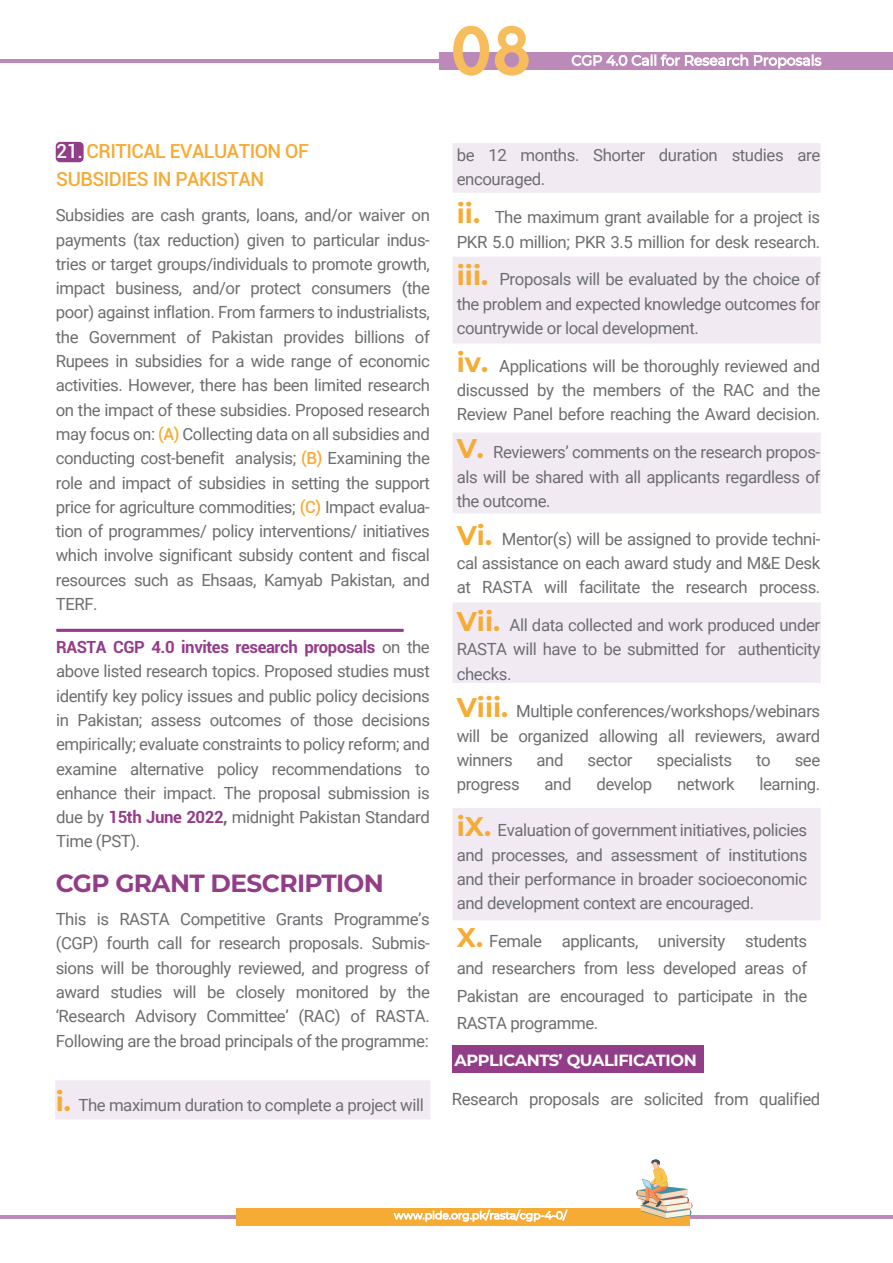
<style>
.page{position:relative;width:893px;height:1263px;background:#fff}
.page>*{position:absolute;margin:0;border:0;box-sizing:border-box;transform-origin:0 0}
.t1{font:700 64.8px "Orkney";color:#f7bd5c}
.t2{font:700 24.9px "Montserrat";letter-spacing:-.025em;color:#933d89}
.t3{font:500 19.5px/27.3px "Roboto";letter-spacing:-.025em;color:#f6ab34}
.t4{font:16.8px/24.3px "Roboto";letter-spacing:-.025em;color:#6d6e71;text-align:justify}
.t5{font:700 16.2px "Montserrat";letter-spacing:-.025em;color:#fff}
.s1{color:#fff}
.s2{font-family:"Montserrat";font-weight:700;font-size:27px;color:#f6ab34}
.s3{font-weight:500;color:#f6ab34}
.s4{font-weight:700;color:#933d89}
.s5{font-weight:700}
</style>
<div class="page">
<div style="left:56px;top:142px;width:28px;height:20px;background:#933d89;border-radius:4px"></div>
<div style="left:452px;top:1045px;width:252px;height:28px;background:#933d89"></div>
<svg style="left:56px;top:629px;width:348px;height:3px"></svg>
<div style="left:453px;top:143px;width:367px;height:49px;background:#f1eaf3"></div>
<div style="left:56px;top:1081px;width:374px;height:38px;background:#f1eaf3"></div>
<div style="left:453px;top:257px;width:367px;height:86px;background:#f1eaf3"></div>
<div style="left:453px;top:433px;width:367px;height:80px;background:#f1eaf3"></div>
<div style="left:453px;top:603px;width:367px;height:80px;background:#f1eaf3"></div>
<div style="left:453px;top:808px;width:367px;height:112px;background:#f1eaf3"></div>
<div style="left:439px;top:53px;width:454px;height:17px;background:#bc8ab8"></div>
<hr style="left:0;top:60px;width:443px;height:3px;background:#bc8ab8">
<hr style="left:0;top:1215px;width:893px;height:3px;background:#bc8ab8">
<div style="left:236px;top:1208px;width:454px;height:18px;background:#f6ab34"></div>
<img style="left:636px;top:1159px;width:57px;height:59px">
<svg style="left:571px;top:54px;width:251px;height:15px"></svg>
<svg style="left:394px;top:1210px;width:173px;height:11px"></svg>
<h1 class="t1" style="left:450px;top:8px;width:83px">08</h1>
<p class="t3" style="left:56px;top:137px;width:254px"><span class="s1">21.</span> CRITICAL EVALUATION OF<br>SUBSIDIES IN PAKISTAN</p>
<p class="t4" style="left:457px;top:142px;width:365px">be 12 months. Shorter duration studies are encouraged.</p>
<p class="t4" style="left:457px;top:205px;width:365px"><span class="s2">ii.</span> The maximum grant available for a project is<br>PKR 5.0 million; PKR 3.5 million for desk research.</p>
<p class="t4" style="left:457px;top:267px;width:365px"><span class="s2">iii.</span> Proposals will be evaluated by the choice of the problem and expected knowledge outcomes for countrywide or local development.</p>
<p class="t4" style="left:457px;top:353px;width:365px"><span class="s2">iv.</span> Applications will be thoroughly reviewed and discussed by the members of the RAC and the Review Panel before reaching the Award decision.</p>
<p class="t4" style="left:457px;top:439px;width:365px"><span class="s2">V.</span> Reviewers’ comments on the research propos&shy;als will be shared with all applicants regardless of the outcome.</p>
<p class="t4" style="left:457px;top:526px;width:365px"><span class="s2">Vi.</span> Mentor(s) will be assigned to provide techni&shy;cal assistance on each award study and M&amp;E Desk at RASTA will facilitate the research process.</p>
<p class="t4" style="left:457px;top:612px;width:365px"><span class="s2">Vii.</span> All data collected and work produced under RASTA will have to be submitted for authenticity checks.</p>
<p class="t4" style="left:457px;top:699px;width:365px"><span class="s2">Viii.</span> Multiple conferences/workshops/webinars will be organized allowing all reviewers, award winners</p>
<p class="t4" style="left:56px;top:203px;width:376px">Subsidies are cash grants, loans, and/or waiver on payments (tax reduction) given to particular indus&shy;tries or target groups/individuals to promote growth, impact business, and/or protect consumers (the poor) against inflation. From farmers to industrialists, the Government of Pakistan provides billions of Rupees in subsidies for a wide range of economic activities. However, there has been limited research on the impact of these subsidies. Proposed research may focus on: <span class="s3">(A)</span> Collecting data on all subsidies and conducting cost-benefit analysis; <span class="s3">(B)</span> Examining the role and impact of subsidies in setting the support price for agriculture commodities; <span class="s3">(C)</span> Impact evalua&shy;tion of programmes/ policy interventions/ initiatives which involve significant subsidy content and fiscal resources such as Ehsaas, Kamyab Pakistan, and TERF.</p>
<p class="t4" style="left:56px;top:634px;width:375px"><span class="s4">RASTA CGP 4.0 invites research proposals</span> on the above listed research topics. Proposed studies must identify key policy issues and public policy decisions in Pakistan; assess outcomes of those decisions empirically; evaluate constraints to policy reform; and examine alternative policy recommendations to enhance their impact. The proposal submission is due by <span class="s4">15th June 2022</span><span class="s5">,</span> midnight Pakistan Standard Time (PST).</p>
<p class="t4" style="left:537px;top:747px;width:29px">and</p>
<p class="t4" style="left:588px;top:747px;width:46px">sector</p>
<p class="t4" style="left:656px;top:747px;width:77px">specialists</p>
<p class="t4" style="left:756px;top:747px;width:16px">to</p>
<p class="t4" style="left:795px;top:747px;width:27px">see</p>
<p class="t4" style="left:457px;top:772px;width:65px">progress</p>
<p class="t4" style="left:545px;top:772px;width:29px">and</p>
<p class="t4" style="left:596px;top:772px;width:57px">develop</p>
<p class="t4" style="left:677px;top:772px;width:59px">network</p>
<p class="t4" style="left:759px;top:772px;width:62px">learning.</p>
<p class="t4" style="left:457px;top:817px;width:352px"><span class="s2">iX.</span> Evaluation of government initiatives, policies and processes, and assessment of institutions and their performance in broader socioeconomic and development context are encouraged.</p>
<p class="t4" style="left:457px;top:927px;width:352px;line-height:27.3px"><span class="s2">X.</span> Female applicants, university students and researchers from less developed areas of Pakistan are encouraged to participate in the RASTA programme.</p>
<p class="t5" style="left:455px;top:1049px;width:244px">APPLICANTS’ QUALIFICATION</p>
<h2 class="t2" style="left:56px;top:865px;width:330px">CGP GRANT DESCRIPTION</h2>
<p class="t4" style="left:56px;top:906px;width:376px">This is RASTA Competitive Grants Programme’s (CGP) fourth call for research proposals. Submis&shy;sions will be thoroughly reviewed, and progress of award studies will be closely monitored by the ‘Research Advisory Committee’ (RAC) of RASTA.<br>Following are the broad principals of the programme:</p>
<p class="t4" style="left:56px;top:1093px;width:370px"><span class="s2">i.</span> The maximum duration to complete a project will</p>
<p class="t4" style="left:452px;top:1086px;width:370px">Research proposals are solicited from qualified</p>
</div>
